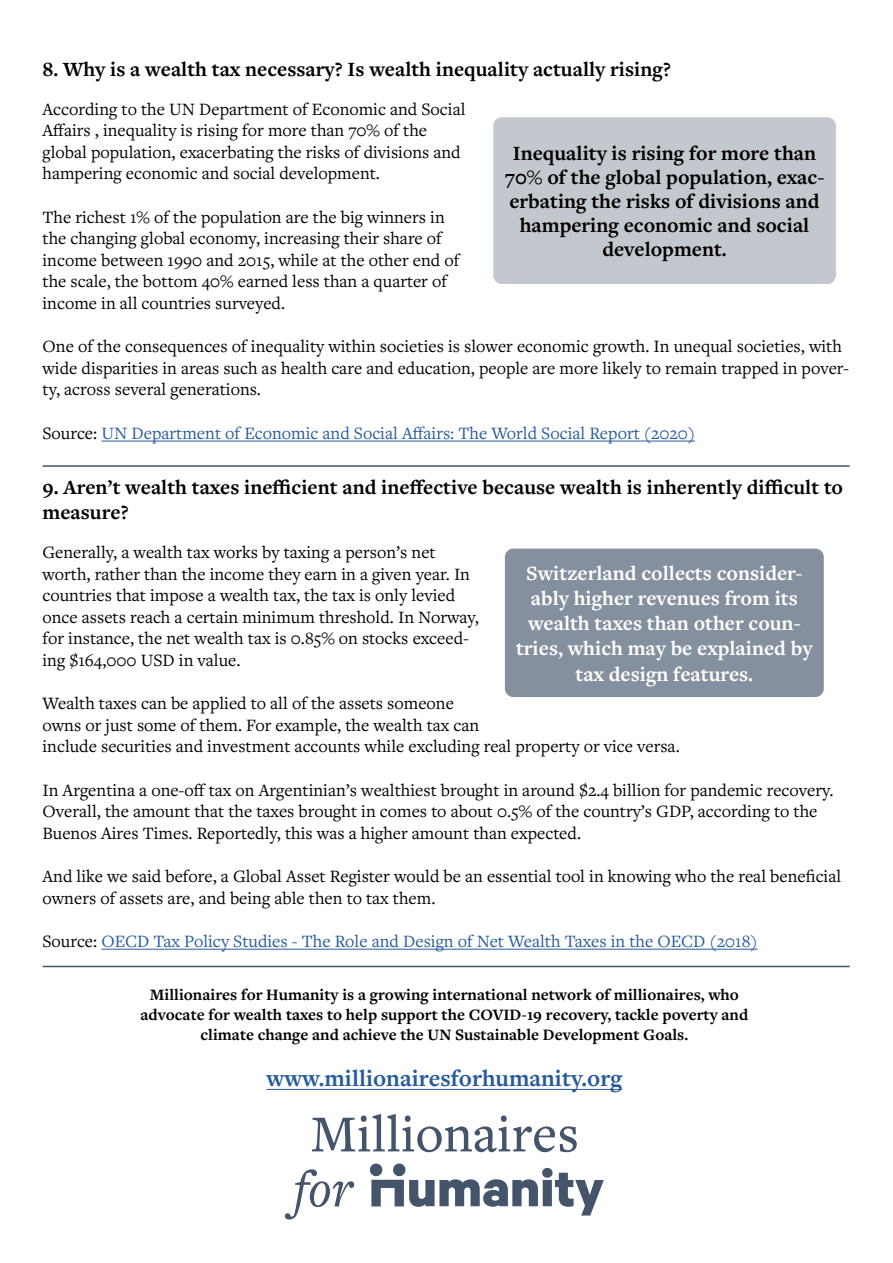
<style>
.page{position:relative;width:893px;height:1263px;background:#fff}
.page>*{position:absolute;margin:0;border:0;box-sizing:border-box;transform-origin:0 0}
.t1{font:700 24px "Freight Text Pro";color:#275b9b}
.t2{font:700 21px/24px "Freight Text Pro";color:#000}
.t3{font:700 21px/25.2px "Freight Text Pro";color:#fff;text-align:center}
.t4{font:18px/21.6px "Freight Text Pro";color:#000}
.t5{font:18px "Freight Text Pro";color:#275b9b}
.t6{font:700 16.5px/19.8px "Freight Text Pro";color:#000;text-align:center}
.s1{color:#000}
</style>
<div class="page">
<hr style="left:101px;top:949px;width:657px;height:1px;background:#275b9b">
<div style="left:505px;top:549px;width:319px;height:148px;background:#85909e;border-radius:9px"></div>
<svg style="left:312px;top:1114px;width:265px;height:38px"></svg>
<svg style="left:370px;top:1163px;width:234px;height:52px"></svg>
<svg style="left:285px;top:1169px;width:69px;height:50px"></svg>
<hr style="left:43px;top:465px;width:807px;height:2px;background:#44546a">
<hr style="left:101px;top:441px;width:594px;height:1px;background:#275b9b">
<div style="left:493px;top:117px;width:343px;height:167px;background:#c3c8cf;border-radius:9px"></div>
<hr style="left:267px;top:1089px;width:355px;height:1px;background:#275b9b">
<hr style="left:43px;top:966px;width:807px;height:1px;background:#44546a">
<p class="t2" style="left:43px;top:57px;width:630px">8. Why is a wealth tax necessary? Is wealth inequality actually rising?</p>
<p class="t4" style="left:43px;top:97px;width:424px">According to the UN Department of Economic and Social Affairs , inequality is rising for more than 70% of the global population, exacerbating the risks of divisions and hampering economic and social development.</p>
<p class="t4" style="left:43px;top:205px;width:418px">The richest 1% of the population are the big winners in the changing global economy, increasing their share of income between 1990 and 2015, while at the other end of the scale, the bottom 40% earned less than a quarter of income in all countries surveyed.</p>
<p class="t4" style="left:43px;top:335px;width:808px">One of the consequences of inequality within societies is slower economic growth. In unequal societies, with wide disparities in areas such as health care and education, people are more likely to remain trapped in pover&shy;ty, across several generations.</p>
<p class="t5" style="left:43px;top:421px;width:654px"><span class="s1">Source:</span> UN Department of Economic and Social Affairs: The World Social Report (2020)</p>
<p class="t2" style="left:505px;top:141px;width:321px;text-align:center">Inequality is rising for more than<br>70% of the global population, exac&shy;erbating the risks of divisions and hampering economic and social development.</p>
<p class="t2" style="left:43px;top:474px;width:802px;line-height:25.2px">9. Aren’t wealth taxes inefficient and ineffective because wealth is inherently difficult to measure?</p>
<p class="t4" style="left:43px;top:541px;width:438px">Generally, a wealth tax works by taxing a person’s net worth, rather than the income they earn in a given year. In countries that impose a wealth tax, the tax is only levied once assets reach a certain minimum threshold. In Norway, for instance, the net wealth tax is 0.85% on stocks exceed&shy;ing $164,000 USD in value.</p>
<p class="t4" style="left:43px;top:692px;width:639px">Wealth taxes can be applied to all of the assets someone<br>owns or just some of them. For example, the wealth tax can<br>include securities and investment accounts while excluding real property or vice versa.</p>
<p class="t4" style="left:43px;top:778px;width:793px">In Argentina a one-off tax on Argentinian’s wealthiest brought in around $2.4 billion for pandemic recovery.<br>Overall, the amount that the taxes brought in comes to about 0.5% of the country’s GDP, according to the<br>Buenos Aires Times. Reportedly, this was a higher amount than expected.</p>
<p class="t4" style="left:43px;top:865px;width:800px">And like we said before, a Global Asset Register would be an essential tool in knowing who the real beneficial owners of assets are, and being able then to tax them.</p>
<p class="t5" style="left:43px;top:929px;width:717px"><span class="s1">Source:</span> OECD Tax Policy Studies - The Role and Design of Net Wealth Taxes in the OECD (2018)</p>
<p class="t6" style="left:140px;top:984px;width:609px">Millionaires for Humanity is a growing international network of millionaires, who advocate for wealth taxes to help support the COVID-19 recovery, tackle poverty and climate change and achieve the UN Sustainable Development Goals.</p>
<p class="t3" style="left:516px;top:560px;width:298px">Switzerland collects consider&shy;ably higher revenues from its wealth taxes than other coun&shy;tries, which may be explained by tax design features.</p>
<h1 class="t1" style="left:267px;top:1062px;width:357px">www.millionairesforhumanity.org</h1>
</div>
